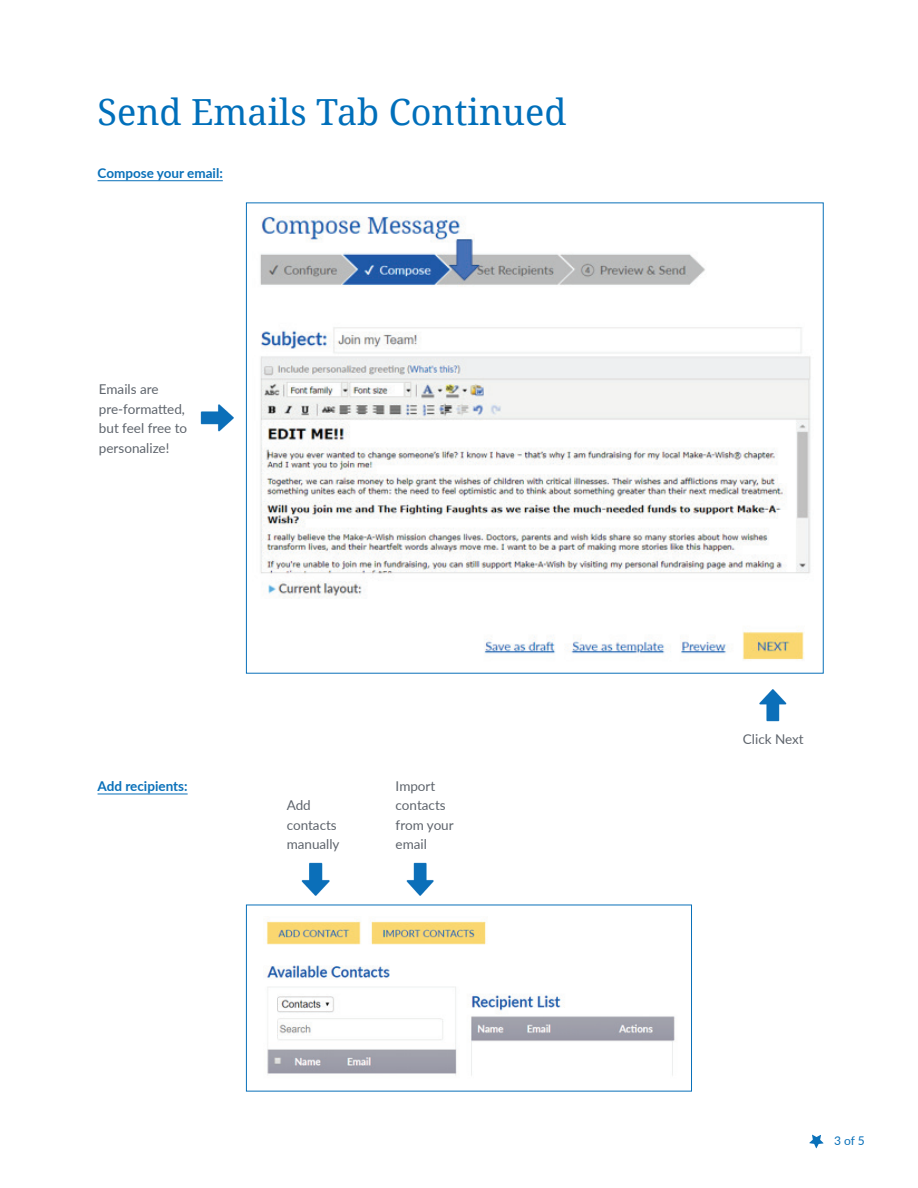
<style>
.page{position:relative;width:918px;height:1188px;background:#fff}
.page>*{position:absolute;margin:0;border:0;box-sizing:border-box;transform-origin:0 0}
.t1{font:36px "Droid Serif";color:#006fba}
.t2{font:13.5px/19.5px "Lato";color:#5e646c}
.t3{font:700 13.5px "Lato";color:#0970b9}
.t4{font:12px "Lato";color:#0970b9}
</style>
<div class="page">
<svg style="left:809px;top:1135px;width:15px;height:13px"></svg>
<hr style="left:98px;top:180px;width:125px;height:1px;background:#0970b9">
<hr style="left:98px;top:794px;width:90px;height:1px;background:#0970b9">
<img style="left:260px;top:216px;width:551px;height:444px">
<img style="left:266px;top:921px;width:409px;height:155px">
<img style="left:759px;top:689px;width:28px;height:33px">
<img style="left:200px;top:404px;width:34px;height:28px">
<img style="left:301px;top:862px;width:29px;height:34px">
<img style="left:406px;top:862px;width:28px;height:34px">
<h1 class="t1" style="left:98px;top:87px;width:470px">Send Emails Tab Continued</h1>
<p class="t3" style="left:98px;top:163px;width:127px">Compose your email:</p>
<p class="t2" style="left:99px;top:379px;width:90px">Emails are pre-formatted, but feel free to personalize!</p>
<p class="t3" style="left:98px;top:776px;width:92px">Add recipients:</p>
<p class="t2" style="left:287px;top:795px;width:54px">Add contacts manually</p>
<p class="t2" style="left:396px;top:776px;width:60px">Import contacts from your email</p>
<p class="t2" style="left:743px;top:729px;width:62px">Click Next</p>
<p class="t4" style="left:834px;top:1132px;width:32px">3 of 5</p>
</div>
